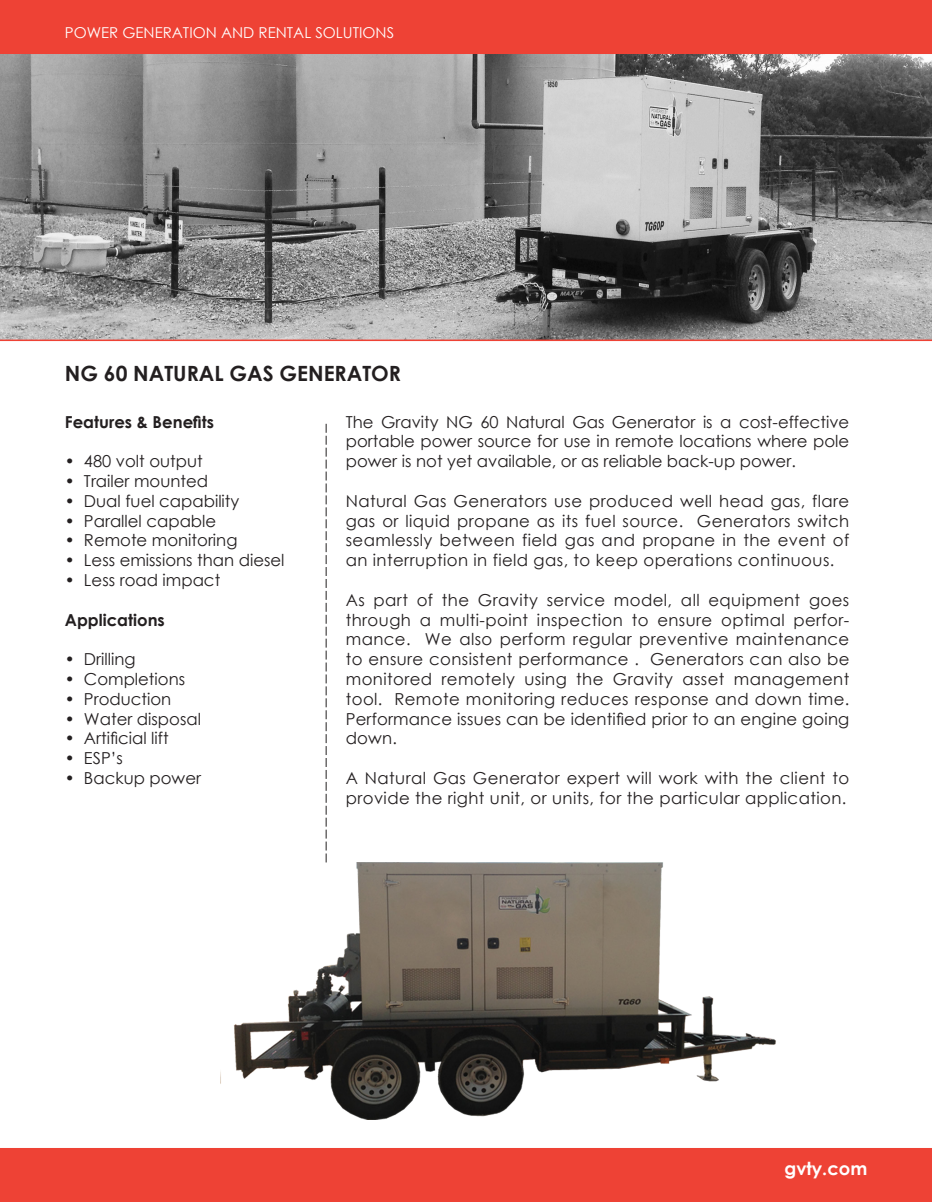
<style>
.page{position:relative;width:932px;height:1202px;background:#fff}
.page>*{position:absolute;margin:0;border:0;box-sizing:border-box;transform-origin:0 0}
.t1{font:700 21px "Century Gothic";color:#231f20}
.t2{font:700 18px "Century Gothic";color:#fff}
.t3{font:16.5px/19.8px "Century Gothic";color:#231f20;text-align:justify}
.t4{font:16.5px/19.8px "Century Gothic";letter-spacing:.025em;color:#231f20}
.t5{font:700 16.5px "Century Gothic";color:#231f20}
.t6{font:15px "Century Gothic";color:#fff}
</style>
<div class="page">
<img style="left:0;top:54px;width:932px;height:285px">
<div style="left:0;top:0;width:932px;height:54px;background:#ee4235"></div>
<div style="left:0;top:1148px;width:932px;height:54px;background:#ee4235"></div>
<hr style="left:0;top:339px;width:932px;height:2px;background:#ee4235">
<svg style="left:326px;top:424px;width:1px;height:438px"></svg>
<img style="left:220px;top:863px;width:556px;height:256px">
<p class="t6" style="left:65px;top:22px;width:331px">POWER GENERATION AND RENTAL SOLUTIONS</p>
<p class="t1" style="left:65px;top:357px;width:338px">NG 60 NATURAL GAS GENERATOR</p>
<p class="t5" style="left:65px;top:409px;width:151px">Features &amp; Benefits</p>
<p class="t3" style="left:65px;top:451px;width:139px">• 480 volt output</p>
<p class="t3" style="left:65px;top:471px;width:145px">• Trailer mounted</p>
<p class="t3" style="left:65px;top:490px;width:176px">• Dual fuel capability</p>
<p class="t3" style="left:65px;top:510px;width:153px">• Parallel capable</p>
<p class="t3" style="left:65px;top:530px;width:174px">• Remote monitoring</p>
<p class="t3" style="left:65px;top:550px;width:221px">• Less emissions than diesel</p>
<p class="t3" style="left:65px;top:570px;width:157px">• Less road impact</p>
<p class="t5" style="left:65px;top:607px;width:101px">Applications</p>
<p class="t3" style="left:65px;top:649px;width:72px">• Drilling</p>
<p class="t3" style="left:65px;top:669px;width:122px">• Completions</p>
<p class="t3" style="left:65px;top:688px;width:108px">• Production</p>
<p class="t3" style="left:65px;top:708px;width:138px">• Water disposal</p>
<p class="t3" style="left:65px;top:728px;width:105px">• Artificial lift</p>
<p class="t3" style="left:65px;top:748px;width:60px">• ESP’s</p>
<p class="t3" style="left:65px;top:768px;width:138px">• Backup power</p>
<p class="t3" style="left:346px;top:411px;width:505px">The Gravity NG 60 Natural Gas Generator is a cost-effective portable power source for use in remote locations where pole power is not yet available, or as reliable back-up power.</p>
<p class="t3" style="left:346px;top:490px;width:505px">Natural Gas Generators use produced well head gas, flare gas or liquid propane as its fuel source. Generators switch seamlessly between field gas and propane in the event of an interruption in field gas, to keep operations continuous.</p>
<p class="t3" style="left:346px;top:589px;width:505px">As part of the Gravity service model, all equipment goes through a multi-point inspection to ensure optimal perfor&shy;mance. We also perform regular preventive maintenance to ensure consistent performance . Generators can also be monitored remotely using the Gravity asset management tool. Remote monitoring reduces response and down time.<br>Performance issues can be identified prior to an engine going down.</p>
<p class="t4" style="left:346px;top:768px;width:505px">A Natural Gas Generator expert will work with the client to provide the right unit, or units, for the particular application.</p>
<p class="t2" style="left:784px;top:1154px;width:84px">gvty.com</p>
</div>
